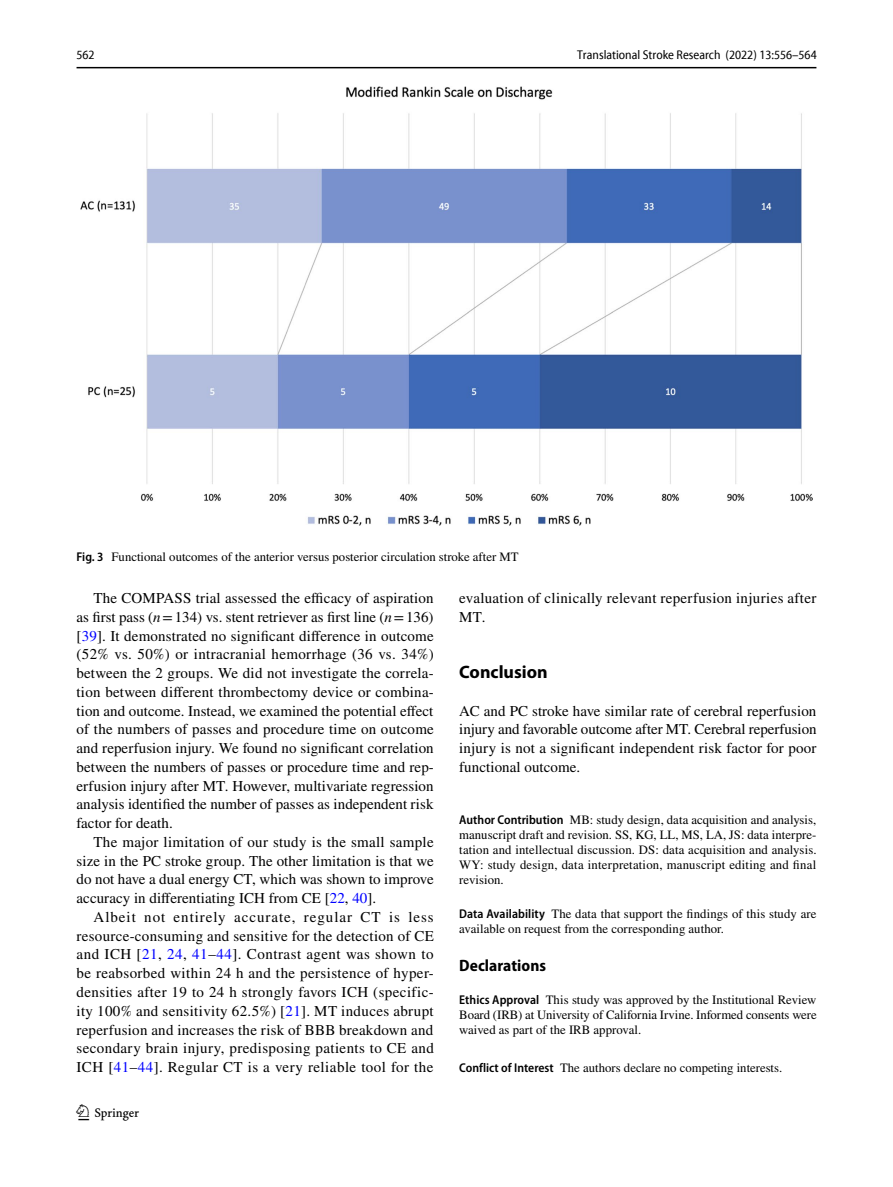
<style>
.page{position:relative;width:893px;height:1187px;background:#fff}
.page>*{position:absolute;margin:0;border:0;box-sizing:border-box;transform-origin:0 0}
.t1{font:22.5px "Springnew Regular 2";color:#000}
.t2{font:700 18px "Myriad Pro";color:#000}
.t3{font:700 semi-condensed 16.5px "Myriad Pro";letter-spacing:.005em;color:#000}
.t4{font:15px/18.8px "STIX";letter-spacing:.01em;color:#000;text-align:justify}
.t5{font:12.75px/15px "STIX";letter-spacing:.005em;color:#000;text-align:justify}
.t6{font:semi-condensed 12.75px "Myriad Pro Unic";color:#000}
.s1{font-family:"Myriad Pro";font-weight:600;font-stretch:semi-condensed}
.s2{font-style:italic}
.s3{color:#00f}
</style>
<div class="page">
<hr style="left:77px;top:67px;width:739px;height:1px;background:#000">
<img style="left:81px;top:87px;width:731px;height:438px">
<p class="t6" style="left:76px;top:50px;width:20px">562</p>
<p class="t6" style="left:577px;top:50px;width:241px">Translational Stroke Research (2022) 13:556–564</p>
<p class="t5" style="left:77px;top:549px;width:444px"><span class="s1">Fig. 3</span> Functional outcomes of the anterior versus posterior circulation stroke after MT</p>
<p class="t4" style="left:77px;top:589px;width:359px;text-indent:17px">The COMPASS trial assessed the efficacy of aspiration as first pass (<span class="s2">n</span>=134) vs. stent retriever as first line (<span class="s2">n</span>=136) [<span class="s3">39</span>]. It demonstrated no significant difference in outcome (52% vs. 50%) or intracranial hemorrhage (36 vs. 34%) between the 2 groups. We did not investigate the correla&shy;tion between different thrombectomy device or combina&shy;tion and outcome. Instead, we examined the potential effect of the numbers of passes and procedure time on outcome and reperfusion injury. We found no significant correlation between the numbers of passes or procedure time and rep&shy;erfusion injury after MT. However, multivariate regression analysis identified the number of passes as independent risk factor for death.</p>
<p class="t4" style="left:77px;top:833px;width:359px;text-indent:17px">The major limitation of our study is the small sample size in the PC stroke group. The other limitation is that we do not have a dual energy CT, which was shown to improve accuracy in differentiating ICH from CE [<span class="s3">22</span>, <span class="s3">40</span>].</p>
<p class="t4" style="left:77px;top:908px;width:359px;text-indent:17px">Albeit not entirely accurate, regular CT is less resource-consuming and sensitive for the detection of CE and ICH [<span class="s3">21</span>, <span class="s3">24</span>, <span class="s3">41</span>–<span class="s3">44</span>]. Contrast agent was shown to be reabsorbed within 24 h and the persistence of hyper&shy;densities after 19 to 24 h strongly favors ICH (specific&shy;ity 100% and sensitivity 62.5%) [<span class="s3">21</span>]. MT induces abrupt reperfusion and increases the risk of BBB breakdown and secondary brain injury, predisposing patients to CE and ICH [<span class="s3">41</span>–<span class="s3">44</span>]. Regular CT is a very reliable tool for the</p>
<h1 class="t1" style="left:79px;top:1104px;width:62px">1 3</h1>
<p class="t4" style="left:459px;top:589px;width:359px">evaluation of clinically relevant reperfusion injuries after<br>MT.</p>
<p class="t2" style="left:459px;top:660px;width:90px">Conclusion</p>
<p class="t4" style="left:459px;top:702px;width:359px">AC and PC stroke have similar rate of cerebral reperfusion injury and favorable outcome after MT. Cerebral reperfusion injury is not a significant independent risk factor for poor functional outcome.</p>
<p class="t5" style="left:459px;top:813px;width:359px"><span class="s1">Author Contribution</span> MB: study design, data acquisition and analysis, manuscript draft and revision. SS, KG, LL, MS, LA, JS: data interpre&shy;tation and intellectual discussion. DS: data acquisition and analysis.<br>WY: study design, data interpretation, manuscript editing and final revision.</p>
<p class="t5" style="left:459px;top:907px;width:359px"><span class="s1">Data Availability</span> The data that support the findings of this study are available on request from the corresponding author.</p>
<p class="t3" style="left:459px;top:955px;width:88px">Declarations</p>
<p class="t5" style="left:459px;top:993px;width:359px"><span class="s1">Ethics Approval</span> This study was approved by the Institutional Review Board (IRB) at University of California Irvine. Informed consents were waived as part of the IRB approval.</p>
<p class="t5" style="left:459px;top:1060px;width:325px"><span class="s1">Conflict of Interest</span> The authors declare no competing interests.</p>
</div>
